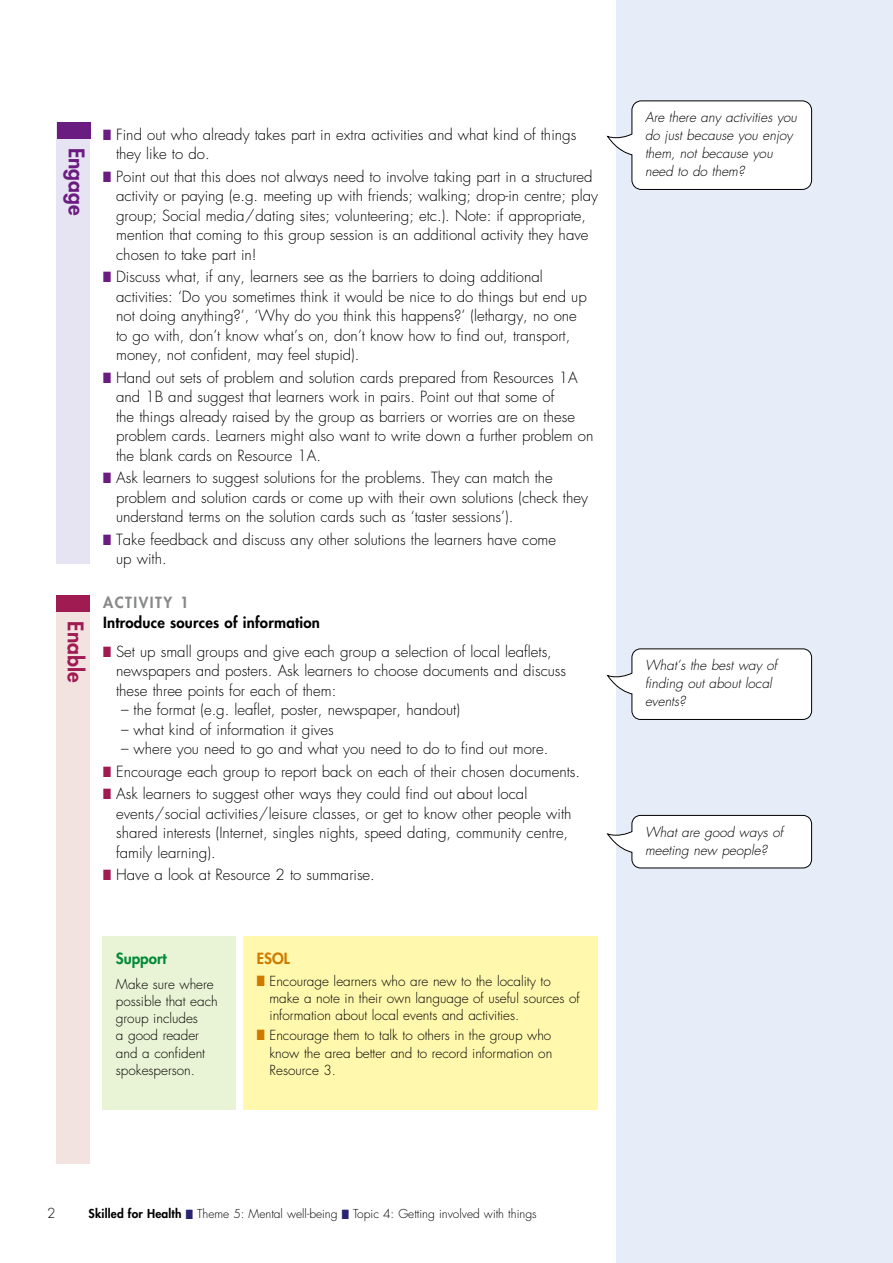
<style>
.page{position:relative;width:893px;height:1263px;background:#fff}
.page>*{position:absolute;margin:0;border:0;box-sizing:border-box;transform-origin:0 0}
.t1{font:800 21px "Futura Std";color:#6b1c81}
.t2{font:800 21px "Futura Std";color:#a11b53}
.t3{font:300 15px/19.5px "Futura Std";color:#000}
.t4{font:800 15px "Futura Std";letter-spacing:.015em;color:#000}
.t5{font:800 15px "Futura Std";letter-spacing:.1em;color:#878988}
.t6{font:800 15px "Futura Std";color:#008a38}
.t7{font:800 15px "Futura Std";color:#ce7a00}
.t8{font:300 13.5px/17.2px "Futura Std";color:#000}
.t9{font:italic 300 13.5px/18px "Futura Std";color:#000}
.t10{font:300 12px "Futura Std";color:#000}
.s1{color:#6b1c81}
.s2{color:#a11b53}
.s3{color:#ce7a00}
.s4{font-weight:800}
.s5{color:#282372}
</style>
<div class="page">
<div style="left:617px;top:0;width:276px;height:1263px;background:#e7edf8"></div>
<div style="left:56px;top:122px;width:33px;height:442px;background:#e6e3f2"></div>
<div style="left:57px;top:122px;width:33px;height:17px;background:#6b1c81"></div>
<div style="left:56px;top:596px;width:33px;height:568px;background:#f2e3e1"></div>
<div style="left:56px;top:596px;width:33px;height:16px;background:#a11b53"></div>
<svg style="left:606px;top:648px;width:206px;height:72px;background:#f4f4f5"></svg>
<div style="left:243px;top:936px;width:354px;height:174px;background:#fff8ad"></div>
<div style="left:102px;top:936px;width:134px;height:174px;background:#e9f3d5"></div>
<svg style="left:606px;top:815px;width:206px;height:54px;background:#f3f3f4"></svg>
<svg style="left:606px;top:100px;width:206px;height:90px;background:#f6f6f7"></svg>
<h1 class="t1" style="left:90px;top:148px;width:69px;rotate:90deg">Engage</h1>
<h1 class="t2" style="left:89px;top:621px;width:62px;rotate:90deg">Enable</h1>
<p class="t3" style="left:116px;top:125px;width:462px;text-indent:-13px"><span class="s1">■</span> Find out who already takes part in extra activities and what kind of things they like to do.</p>
<p class="t3" style="left:116px;top:167px;width:483px;text-indent:-13px"><span class="s1">■</span> Point out that this does not always need to involve taking part in a structured activity or paying (e.g. meeting up with friends; walking; drop-in centre; play group; Social media/dating sites; volunteering; etc.). Note: if appropriate, mention that coming to this group session is an additional activity they have chosen to take part in!</p>
<p class="t3" style="left:116px;top:267px;width:472px;text-indent:-13px"><span class="s1">■</span> Discuss what, if any, learners see as the barriers to doing additional activities: ‘Do you sometimes think it would be nice to do things but end up not doing anything?’, ‘Why do you think this happens?’ (lethargy, no one to go with, don’t know what’s on, don’t know how to find out, transport, money, not confident, may feel stupid).</p>
<p class="t3" style="left:116px;top:368px;width:479px;text-indent:-13px"><span class="s1">■</span> Hand out sets of problem and solution cards prepared from Resources 1A and 1B and suggest that learners work in pairs. Point out that some of<br>the things already raised by the group as barriers or worries are on these problem cards. Learners might also want to write down a further problem on the blank cards on Resource 1A.</p>
<p class="t3" style="left:116px;top:468px;width:473px;text-indent:-13px"><span class="s1">■</span> Ask learners to suggest solutions for the problems. They can match the problem and solution cards or come up with their own solutions (check they understand terms on the solution cards such as ‘taster sessions’).</p>
<p class="t3" style="left:116px;top:530px;width:441px;text-indent:-13px"><span class="s1">■</span> Take feedback and discuss any other solutions the learners have come up with.</p>
<p class="t5" style="left:103px;top:593px;width:87px">ACTIVITY 1</p>
<p class="t4" style="left:103px;top:613px;width:218px">Introduce sources of information</p>
<p class="t3" style="left:116px;top:642px;width:452px;text-indent:-13px"><span class="s2">■</span> Set up small groups and give each group a selection of local leaflets, newspapers and posters. Ask learners to choose documents and discuss these three points for each of them:</p>
<p class="t3" style="left:121px;top:701px;width:340px">– the format (e.g. leaflet, poster, newspaper, handout)</p>
<p class="t3" style="left:121px;top:720px;width:214px">– what kind of information it gives</p>
<p class="t3" style="left:121px;top:740px;width:429px">– where you need to go and what you need to do to find out more.</p>
<p class="t3" style="left:103px;top:762px;width:479px"><span class="s2">■</span> Encourage each group to report back on each of their chosen documents.</p>
<p class="t3" style="left:116px;top:785px;width:457px;text-indent:-13px"><span class="s2">■</span> Ask learners to suggest other ways they could find out about local events/social activities/leisure classes, or get to know other people with shared interests (Internet, singles nights, speed dating, community centre, family learning).</p>
<p class="t3" style="left:103px;top:866px;width:273px"><span class="s2">■</span> Have a look at Resource 2 to summarise.</p>
<p class="t6" style="left:116px;top:948px;width:52px">Support</p>
<p class="t8" style="left:116px;top:975px;width:103px">Make sure where possible that each group includes<br>a good reader and a confident spokesperson.</p>
<p class="t7" style="left:257px;top:948px;width:34px">ESOL</p>
<p class="t8" style="left:270px;top:972px;width:312px;text-indent:-13px"><span class="s3">■</span> Encourage learners who are new to the locality to make a note in their own language of useful sources of information about local events and activities.</p>
<p class="t8" style="left:270px;top:1027px;width:284px;text-align:justify;text-indent:-13px"><span class="s3">■</span> Encourage them to talk to others in the group who know the area better and to record information on Resource 3.</p>
<p class="t9" style="left:645px;top:109px;width:153px">Are there any activities you do just because you enjoy them, not because you need to do them?</p>
<p class="t9" style="left:645px;top:657px;width:134px">What’s the best way of finding out about local events?</p>
<p class="t9" style="left:645px;top:823px;width:140px">What are good ways of meeting new people?</p>
<p class="t8" style="left:47px;top:1204px;width:10px">2</p>
<p class="t10" style="left:89px;top:1206px;width:450px"><span class="s4">Skilled for Health</span> <span class="s5">■</span> Theme 5: Mental well-being <span class="s5">■</span> Topic 4: Getting involved with things</p>
</div>
